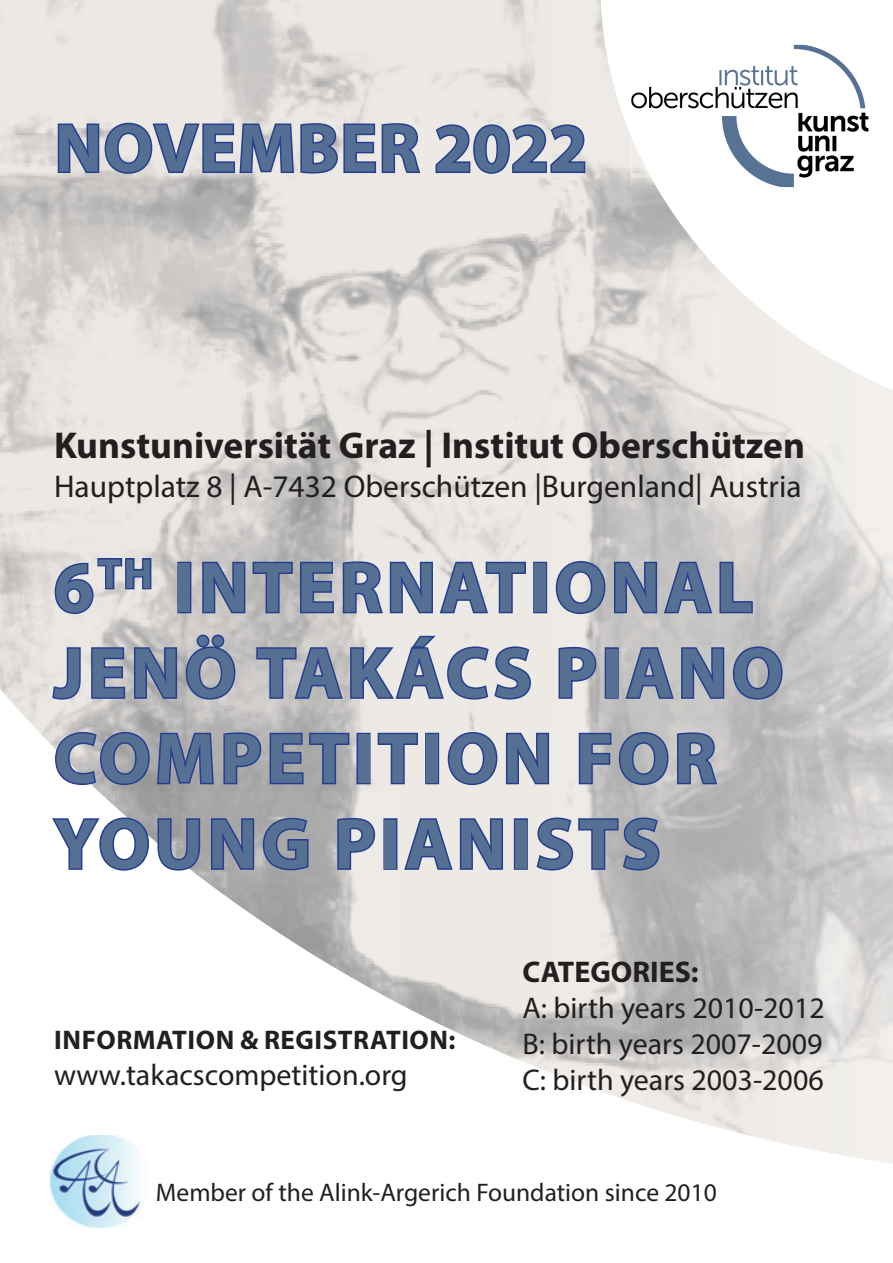
<style>
.page{position:relative;width:893px;height:1263px;background:#fff}
.page>*{position:absolute;margin:0;border:0;box-sizing:border-box;transform-origin:0 0}
.t1{font:700 72px/85.5px "Myriad Pro";letter-spacing:.06em;color:#567093}
.t2{font:700 69px "Myriad Pro";letter-spacing:.02em;color:#546f93}
.t3{font:700 37.5px "Myriad Pro";color:#231f20}
.t4{font:31.5px "Myriad Pro";color:#231f20}
.t5{font:30px/36px "Myriad Pro";color:#231f20;text-align:justify}
.t6{font:700 30px "Myriad Pro";color:#231f20}
.t7{font:700 27px "Myriad Pro";letter-spacing:.02em;color:#231f20}
.t8{font:25.5px "Myriad Pro";color:#231f20}
</style>
<div class="page">
<img style="left:649px;top:45px;width:219px;height:142px">
<img style="left:0;top:0;width:647px;height:792px">
<img style="left:396px;top:792px;width:250px;height:265px">
<img style="left:197px;top:791px;width:200px;height:161px">
<img style="left:98px;top:791px;width:100px;height:25px">
<img style="left:307px;top:951px;width:89px;height:51px">
<img style="left:512px;top:1057px;width:134px;height:49px">
<img style="left:631px;top:137px;width:25px;height:50px">
<svg style="left:53px;top:556px;width:100px;height:60px;background:#b8bbca"></svg>
<div style="left:177px;top:562px;width:14px;height:51px;border:3px solid #253f8e"></div>
<svg style="left:201px;top:559px;width:134px;height:57px;background:#949aaf"></svg>
<svg style="left:341px;top:559px;width:186px;height:57px;background:#b6bacb"></svg>
<div style="left:533px;top:562px;width:14px;height:51px;border:3px solid #253f8e"></div>
<svg style="left:554px;top:559px;width:200px;height:57px;background:#a2a7ba"></svg>
<svg style="left:51px;top:646px;width:31px;height:55px;background:#b9bdcd"></svg>
<svg style="left:90px;top:633px;width:147px;height:68px;background:#9da1b4"></svg>
<svg style="left:255px;top:633px;width:277px;height:68px;background:#b6b9c7"></svg>
<svg style="left:557px;top:645px;width:41px;height:55px;background:#adb1c5"></svg>
<div style="left:605px;top:647px;width:14px;height:52px;border:3px solid #253f8e"></div>
<svg style="left:623px;top:645px;width:161px;height:56px;background:#9ba1b4"></svg>
<svg style="left:54px;top:730px;width:161px;height:57px;background:#9096ab"></svg>
<svg style="left:222px;top:731px;width:129px;height:55px;background:#888fa3"></svg>
<div style="left:356px;top:733px;width:14px;height:51px;border:3px solid #253f8e"></div>
<svg style="left:376px;top:731px;width:43px;height:55px;background:#c1c3d1"></svg>
<div style="left:425px;top:733px;width:14px;height:51px;border:3px solid #253f8e"></div>
<svg style="left:446px;top:730px;width:105px;height:57px;background:#b7bbcd"></svg>
<svg style="left:577px;top:730px;width:143px;height:57px;background:#9da2b5"></svg>
<svg style="left:52px;top:816px;width:150px;height:56px"></svg>
<svg style="left:209px;top:816px;width:101px;height:56px;background:#838ba2"></svg>
<svg style="left:336px;top:816px;width:41px;height:55px;background:#adb2c4"></svg>
<div style="left:383px;top:818px;width:14px;height:52px;border:3px solid #253f8e"></div>
<svg style="left:402px;top:816px;width:102px;height:56px;background:#b6bacd"></svg>
<div style="left:514px;top:818px;width:14px;height:52px;border:3px solid #253f8e"></div>
<svg style="left:534px;top:816px;width:127px;height:56px;background:#a5a9bc"></svg>
<svg style="left:56px;top:121px;width:367px;height:55px;background:#acb1c6"></svg>
<svg style="left:433px;top:123px;width:154px;height:52px;background:#b1b6ca"></svg>
<img style="left:50px;top:1135px;width:92px;height:93px">
<h2 class="t2" style="left:55px;top:103px;width:534px">NOVEMBER 2022</h2>
<p class="t3" style="left:54px;top:420px;width:753px">Kunstuniversität Graz | Institut Oberschützen</p>
<p class="t4" style="left:54px;top:467px;width:749px">Hauptplatz 8 | A-7432 Oberschützen |Burgenland| Austria</p>
<h1 class="t1" style="left:54px;top:542px;width:731px">6<sup>TH</sup> INTERNATIONAL<br>JENÖ TAKÁCS PIANO<br>COMPETITION FOR<br>YOUNG PIANISTS</h1>
<p class="t7" style="left:54px;top:1023px;width:403px">INFORMATION &amp; REGISTRATION:</p>
<p class="t5" style="left:54px;top:1057px;width:355px">www.takacscompetition.org</p>
<p class="t6" style="left:523px;top:952px;width:178px">CATEGORIES:</p>
<p class="t5" style="left:523px;top:990px;width:304px">A: birth years 2010-2012<br>B: birth years 2007-2009<br>C: birth years 2003-2006</p>
<p class="t8" style="left:156px;top:1177px;width:562px">Member of the Alink-Argerich Foundation since 2010</p>
</div>
